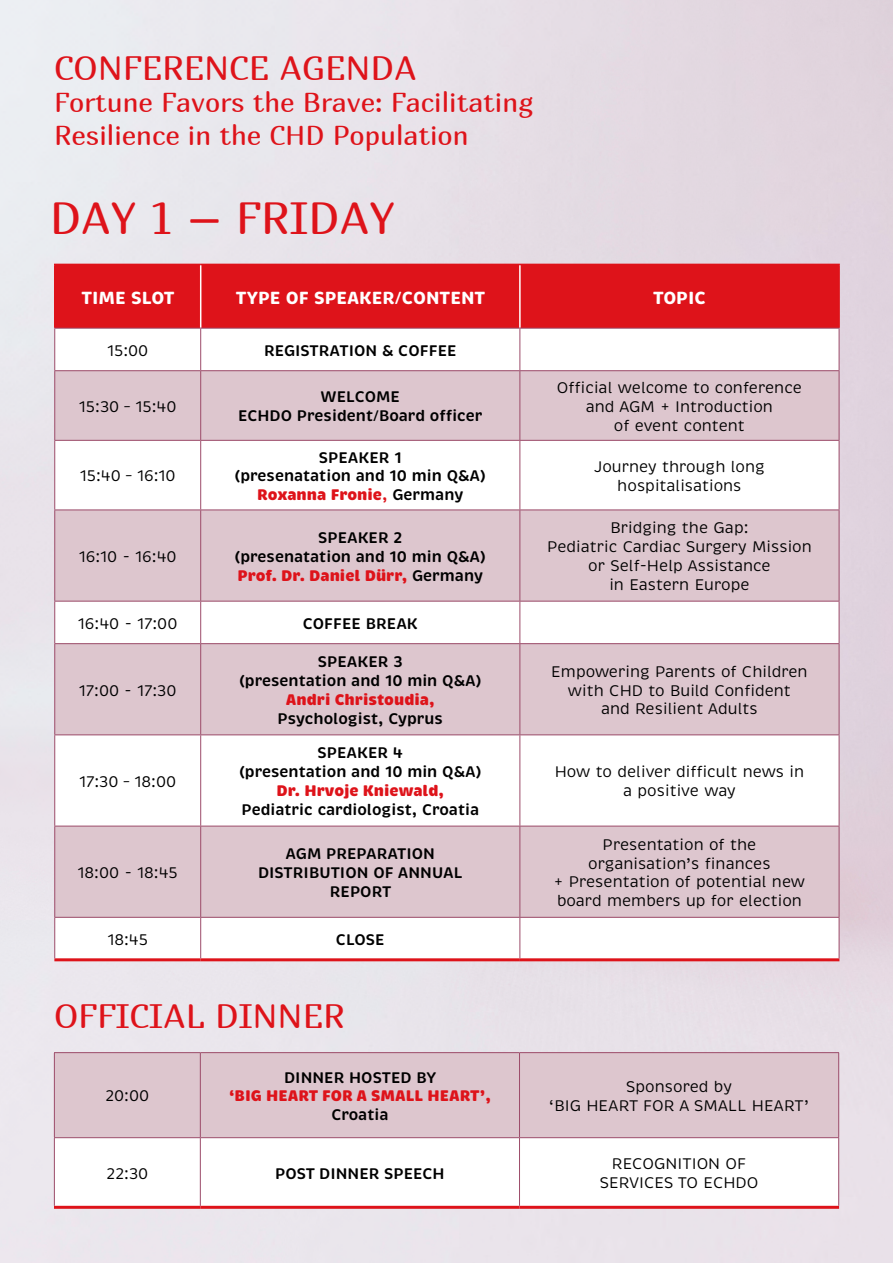
<style>
.page{position:relative;width:893px;height:1263px;background:#fff}
.page>*{position:absolute;margin:0;border:0;box-sizing:border-box;transform-origin:0 0}
.t1{font:45px "Marmelad";color:#de131a}
.t2{font:33.75px "Marmelad";color:#de131a}
.t3{font:27.3px/32.7px "Marmelad";color:#de131a}
.t4{font:700 18px "Brevia";color:#fff}
.t5{font:15.75px/18.9px "Brevia";color:#000;text-align:center}
.t6{font:600 15.75px/18.9px "Brevia";color:#000;text-align:center}
.t7{font:900 15.75px "Brevia";color:#de131a}
.s1{font-weight:900;color:#de131a}
.s2{color:#de131a}
</style>
<div class="page">
<div style="left:56px;top:265px;width:782px;height:63px;background:#de131a"></div>
<svg style="left:55px;top:371px;width:784px;height:546px;fill:#ddc6ce"></svg>
<hr style="left:200px;top:265px;width:1px;height:63px;background:#fff">
<hr style="left:519px;top:265px;width:2px;height:63px;background:#fff">
<hr style="left:54px;top:264px;width:147px;height:1px;background:#de131a">
<hr style="left:54px;top:265px;width:2px;height:63px;background:#de131a">
<hr style="left:201px;top:264px;width:319px;height:1px;background:#de131a">
<hr style="left:520px;top:264px;width:320px;height:1px;background:#de131a">
<hr style="left:838px;top:265px;width:2px;height:63px;background:#de131a">
<hr style="left:54px;top:958px;width:147px;height:3px;background:#de131a">
<hr style="left:201px;top:958px;width:319px;height:3px;background:#de131a">
<hr style="left:520px;top:958px;width:319px;height:3px;background:#de131a">
<hr style="left:54px;top:328px;width:147px;height:1px;background:#9c4b69">
<hr style="left:54px;top:329px;width:1px;height:41px;background:#9c4b69">
<hr style="left:201px;top:328px;width:319px;height:1px;background:#9c4b69">
<hr style="left:200px;top:329px;width:1px;height:41px;background:#9c4b69">
<hr style="left:520px;top:328px;width:319px;height:1px;background:#9c4b69">
<hr style="left:519px;top:329px;width:1px;height:41px;background:#9c4b69">
<hr style="left:839px;top:329px;width:1px;height:41px;background:#9c4b69">
<hr style="left:54px;top:370px;width:147px;height:1px;background:#9c4b69">
<hr style="left:54px;top:371px;width:1px;height:69px;background:#9c4b69">
<hr style="left:201px;top:370px;width:319px;height:1px;background:#9c4b69">
<hr style="left:200px;top:371px;width:1px;height:69px;background:#9c4b69">
<hr style="left:520px;top:370px;width:319px;height:1px;background:#9c4b69">
<hr style="left:519px;top:371px;width:1px;height:69px;background:#9c4b69">
<hr style="left:839px;top:371px;width:1px;height:69px;background:#9c4b69">
<hr style="left:54px;top:440px;width:147px;height:1px;background:#9c4b69">
<hr style="left:54px;top:441px;width:1px;height:68px;background:#9c4b69">
<hr style="left:201px;top:440px;width:319px;height:1px;background:#9c4b69">
<hr style="left:200px;top:441px;width:1px;height:68px;background:#9c4b69">
<hr style="left:520px;top:440px;width:319px;height:1px;background:#9c4b69">
<hr style="left:519px;top:441px;width:1px;height:68px;background:#9c4b69">
<hr style="left:839px;top:441px;width:1px;height:68px;background:#9c4b69">
<hr style="left:54px;top:509px;width:147px;height:1px;background:#9c4b69">
<hr style="left:54px;top:510px;width:1px;height:91px;background:#9c4b69">
<hr style="left:201px;top:509px;width:319px;height:1px;background:#9c4b69">
<hr style="left:200px;top:510px;width:1px;height:91px;background:#9c4b69">
<hr style="left:520px;top:509px;width:319px;height:1px;background:#9c4b69">
<hr style="left:519px;top:510px;width:1px;height:91px;background:#9c4b69">
<hr style="left:839px;top:510px;width:1px;height:91px;background:#9c4b69">
<hr style="left:54px;top:601px;width:147px;height:1px;background:#9c4b69">
<hr style="left:54px;top:601px;width:1px;height:42px;background:#9c4b69">
<hr style="left:201px;top:601px;width:319px;height:1px;background:#9c4b69">
<hr style="left:200px;top:601px;width:1px;height:42px;background:#9c4b69">
<hr style="left:520px;top:601px;width:319px;height:1px;background:#9c4b69">
<hr style="left:519px;top:601px;width:1px;height:42px;background:#9c4b69">
<hr style="left:839px;top:601px;width:1px;height:42px;background:#9c4b69">
<hr style="left:54px;top:643px;width:147px;height:1px;background:#9c4b69">
<hr style="left:54px;top:644px;width:1px;height:90px;background:#9c4b69">
<hr style="left:201px;top:643px;width:319px;height:1px;background:#9c4b69">
<hr style="left:200px;top:644px;width:1px;height:90px;background:#9c4b69">
<hr style="left:520px;top:643px;width:319px;height:1px;background:#9c4b69">
<hr style="left:519px;top:644px;width:1px;height:90px;background:#9c4b69">
<hr style="left:839px;top:644px;width:1px;height:90px;background:#9c4b69">
<hr style="left:54px;top:734px;width:147px;height:1px;background:#9c4b69">
<hr style="left:54px;top:735px;width:1px;height:91px;background:#9c4b69">
<hr style="left:201px;top:734px;width:319px;height:1px;background:#9c4b69">
<hr style="left:200px;top:735px;width:1px;height:91px;background:#9c4b69">
<hr style="left:520px;top:734px;width:319px;height:1px;background:#9c4b69">
<hr style="left:519px;top:735px;width:1px;height:91px;background:#9c4b69">
<hr style="left:839px;top:735px;width:1px;height:91px;background:#9c4b69">
<hr style="left:54px;top:826px;width:147px;height:1px;background:#9c4b69">
<hr style="left:54px;top:826px;width:1px;height:91px;background:#9c4b69">
<hr style="left:201px;top:826px;width:319px;height:1px;background:#9c4b69">
<hr style="left:200px;top:826px;width:1px;height:91px;background:#9c4b69">
<hr style="left:520px;top:826px;width:319px;height:1px;background:#9c4b69">
<hr style="left:519px;top:826px;width:1px;height:91px;background:#9c4b69">
<hr style="left:839px;top:826px;width:1px;height:91px;background:#9c4b69">
<hr style="left:54px;top:917px;width:147px;height:1px;background:#9c4b69">
<hr style="left:54px;top:918px;width:1px;height:40px;background:#9c4b69">
<hr style="left:201px;top:917px;width:319px;height:1px;background:#9c4b69">
<hr style="left:200px;top:918px;width:1px;height:40px;background:#9c4b69">
<hr style="left:520px;top:917px;width:319px;height:1px;background:#9c4b69">
<hr style="left:519px;top:918px;width:1px;height:40px;background:#9c4b69">
<hr style="left:839px;top:918px;width:1px;height:40px;background:#9c4b69">
<div style="left:55px;top:1053px;width:783px;height:84px;background:#ddc6ce"></div>
<svg style="left:55px;top:1138px;width:783px;height:68px"></svg>
<hr style="left:54px;top:1206px;width:146px;height:3px;background:#de131a">
<hr style="left:200px;top:1206px;width:319px;height:3px;background:#de131a">
<hr style="left:519px;top:1206px;width:320px;height:3px;background:#de131a">
<hr style="left:54px;top:1052px;width:146px;height:1px;background:#9c4b69">
<hr style="left:54px;top:1053px;width:1px;height:84px;background:#9c4b69">
<hr style="left:200px;top:1052px;width:319px;height:1px;background:#9c4b69">
<hr style="left:200px;top:1053px;width:1px;height:84px;background:#9c4b69">
<hr style="left:519px;top:1052px;width:320px;height:1px;background:#9c4b69">
<hr style="left:519px;top:1053px;width:1px;height:84px;background:#9c4b69">
<hr style="left:838px;top:1053px;width:1px;height:84px;background:#9c4b69">
<hr style="left:54px;top:1137px;width:146px;height:1px;background:#9c4b69">
<hr style="left:54px;top:1138px;width:1px;height:68px;background:#9c4b69">
<hr style="left:200px;top:1137px;width:319px;height:1px;background:#9c4b69">
<hr style="left:200px;top:1138px;width:1px;height:68px;background:#9c4b69">
<hr style="left:519px;top:1137px;width:320px;height:1px;background:#9c4b69">
<hr style="left:519px;top:1138px;width:1px;height:68px;background:#9c4b69">
<hr style="left:838px;top:1138px;width:1px;height:68px;background:#9c4b69">
<h2 class="t2" style="left:54px;top:47px;width:364px">CONFERENCE AGENDA</h2>
<h3 class="t3" style="left:54px;top:86px;width:481px">Fortune Favors the Brave: Facilitating<br>Resilience in the CHD Population</h3>
<h1 class="t1" style="left:50px;top:190px;width:346px">DAY 1 – FRIDAY</h1>
<p class="t4" style="left:81px;top:286px;width:95px">TIME SLOT</p>
<p class="t4" style="left:236px;top:286px;width:251px">TYPE OF SPEAKER/CONTENT</p>
<p class="t4" style="left:653px;top:286px;width:54px">TOPIC</p>
<p class="t5" style="left:107px;top:341px;width:43px">15:00</p>
<p class="t6" style="left:264px;top:341px;width:194px">REGISTRATION &amp; COFFEE</p>
<p class="t5" style="left:79px;top:397px;width:99px">15:30 – 15:40</p>
<p class="t6" style="left:238px;top:388px;width:246px">WELCOME<br>ECHDO President/Board officer</p>
<p class="t5" style="left:557px;top:378px;width:246px">Official welcome to conference and AGM + Introduction<br>of event content</p>
<p class="t5" style="left:80px;top:467px;width:97px">15:40 – 16:10</p>
<p class="t6" style="left:234px;top:448px;width:253px">SPEAKER 1<br>(presenatation and 10 min Q&amp;A)<br><span class="s1">Roxanna Fronie</span><span class="s2">,</span> Germany</p>
<p class="t5" style="left:594px;top:457px;width:172px">Journey through long hospitalisations</p>
<p class="t5" style="left:79px;top:547px;width:99px">16:10 - 16:40</p>
<p class="t6" style="left:234px;top:528px;width:253px">SPEAKER 2<br>(presenatation and 10 min Q&amp;A)<br><span class="s1">Prof. Dr. Daniel Dürr,</span> Germany</p>
<p class="t5" style="left:547px;top:519px;width:266px">Bridging the Gap:<br>Pediatric Cardiac Surgery Mission or Self-Help Assistance<br>in Eastern Europe</p>
<p class="t5" style="left:78px;top:614px;width:101px">16:40 - 17:00</p>
<p class="t6" style="left:303px;top:614px;width:117px">COFFEE BREAK</p>
<p class="t5" style="left:79px;top:681px;width:99px">17:00 - 17:30</p>
<p class="t5" style="left:79px;top:772px;width:99px">17:30 – 18:00</p>
<p class="t6" style="left:239px;top:652px;width:244px">SPEAKER 3<br>(presentation and 10 min Q&amp;A)</p>
<p class="t7" style="left:286px;top:690px;width:150px">Andri Christoudia,</p>
<p class="t6" style="left:277px;top:709px;width:167px">Psychologist, Cyprus</p>
<p class="t6" style="left:239px;top:744px;width:244px">SPEAKER 4<br>(presentation and 10 min Q&amp;A)</p>
<p class="t7" style="left:276px;top:781px;width:169px">Dr. Hrvoje Kniewald,</p>
<p class="t6" style="left:241px;top:800px;width:239px">Pediatric cardiologist, Croatia</p>
<p class="t5" style="left:551px;top:662px;width:258px">Empowering Parents of Children with CHD to Build Confident<br>and Resilient Adults</p>
<p class="t5" style="left:555px;top:763px;width:251px">How to deliver difficult news in a positive way</p>
<p class="t5" style="left:78px;top:863px;width:102px">18:00 - 18:45</p>
<p class="t6" style="left:258px;top:844px;width:206px">AGM PREPARATION<br>DISTRIBUTION OF ANNUAL<br>REPORT</p>
<p class="t5" style="left:554px;top:835px;width:253px">Presentation of the organisation’s finances<br>+ Presentation of potential new board members up for election</p>
<p class="t5" style="left:107px;top:930px;width:42px">18:45</p>
<p class="t6" style="left:336px;top:930px;width:50px">CLOSE</p>
<h2 class="t2" style="left:54px;top:995px;width:292px">OFFICIAL DINNER</h2>
<p class="t5" style="left:105px;top:1087px;width:45px">20:00</p>
<p class="t6" style="left:284px;top:1068px;width:154px">DINNER HOSTED BY</p>
<p class="t7" style="left:229px;top:1086px;width:263px">‘BIG HEART FOR A SMALL HEART’,</p>
<p class="t6" style="left:331px;top:1106px;width:59px">Croatia</p>
<p class="t5" style="left:549px;top:1077px;width:262px">Sponsored by<br>‘BIG HEART FOR A SMALL HEART’</p>
<p class="t5" style="left:106px;top:1164px;width:43px">22:30</p>
<p class="t6" style="left:275px;top:1164px;width:171px">POST DINNER SPEECH</p>
<p class="t5" style="left:600px;top:1155px;width:160px">RECOGNITION OF<br>SERVICES TO ECHDO</p>
</div>
